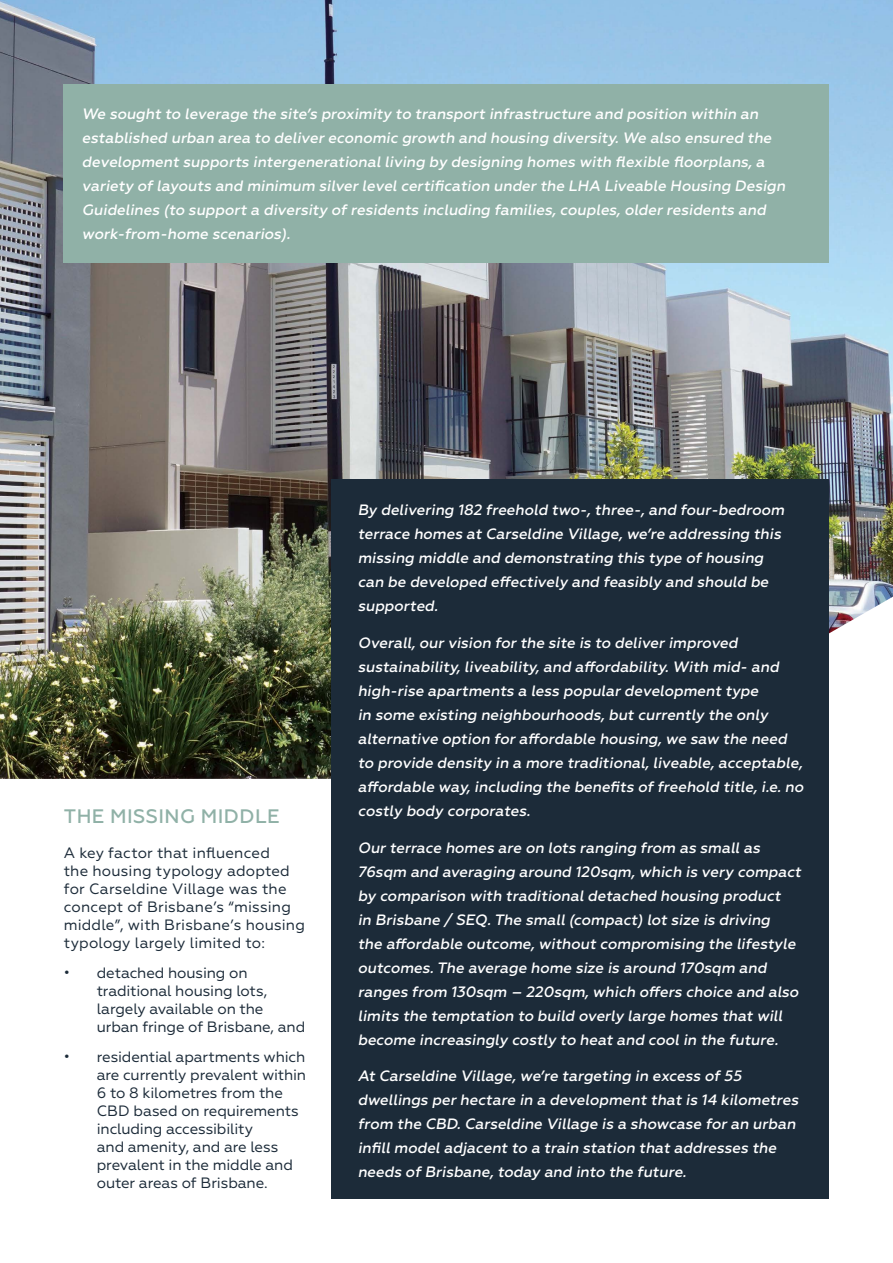
<style>
.page{position:relative;width:893px;height:1263px;background:#fff}
.page>*{position:absolute;margin:0;border:0;box-sizing:border-box;transform-origin:0 0}
.t1{font:500 19.5px "Geometria";letter-spacing:.02em;color:#90b1a7}
.t2{font:italic 500 15px/24px "Geometria";color:#fff}
.t3{font:15px/18px "Geometria";letter-spacing:-.005em;color:#1c2b39}
</style>
<div class="page">
<img style="left:0;top:0;width:893px;height:779px">
<div style="left:332px;top:479px;width:497px;height:720px;background:#1c2b39"></div>
<div style="left:64px;top:84px;width:765px;height:178px;background:#90b1a7"></div>
<p class="t2" style="left:82px;top:102px;width:708px">We sought to leverage the site’s proximity to transport infrastructure and position within an established urban area to deliver economic growth and housing diversity. We also ensured the development supports intergenerational living by designing homes with flexible floorplans, a variety of layouts and minimum silver level certification under the LHA Liveable Housing Design Guidelines (to support a diversity of residents including families, couples, older residents and work-from-home scenarios).</p>
<p class="t1" style="left:64px;top:805px;width:217px">THE MISSING MIDDLE</p>
<p class="t3" style="left:64px;top:844px;width:243px">A key factor that influenced<br>the housing typology adopted for Carseldine Village was the concept of Brisbane’s “missing middle”, with Brisbane’s housing typology largely limited to:</p>
<p class="t3" style="left:97px;top:964px;width:210px;text-indent:-33px">• detached housing on traditional housing lots, largely available on the urban fringe of Brisbane, and</p>
<p class="t3" style="left:97px;top:1048px;width:211px;text-indent:-33px">• residential apartments which are currently prevalent within<br>6 to 8 kilometres from the<br>CBD based on requirements including accessibility<br>and amenity, and are less prevalent in the middle and outer areas of Brisbane.</p>
<p class="t2" style="left:358px;top:498px;width:431px">By delivering 182 freehold two-, three-, and four-bedroom terrace homes at Carseldine Village, we’re addressing this missing middle and demonstrating this type of housing can be developed effectively and feasibly and should be supported.</p>
<p class="t2" style="left:358px;top:631px;width:450px">Overall, our vision for the site is to deliver improved sustainability, liveability, and affordability. With mid- and high-rise apartments a less popular development type<br>in some existing neighbourhoods, but currently the only alternative option for affordable housing, we saw the need to provide density in a more traditional, liveable, acceptable, affordable way, including the benefits of freehold title, i.e. no costly body corporates.</p>
<p class="t2" style="left:358px;top:835px;width:448px">Our terrace homes are on lots ranging from as small as 76sqm and averaging around 120sqm, which is very compact by comparison with traditional detached housing product<br>in Brisbane / SEQ.The small (compact) lot size is driving<br>the affordable outcome, without compromising the lifestyle outcomes.The average home size is around 170sqm and ranges from 130sqm – 220sqm, which offers choice and also limits the temptation to build overly large homes that will become increasingly costly to heat and cool in the future.</p>
<p class="t2" style="left:358px;top:1064px;width:445px">At Carseldine Village, we’re targeting in excess of 55 dwellings per hectare in a development that is 14 kilometres from the CBD. Carseldine Village is a showcase for an urban infill model adjacent to a train station that addresses the needs of Brisbane, today and into the future.</p>
</div>
